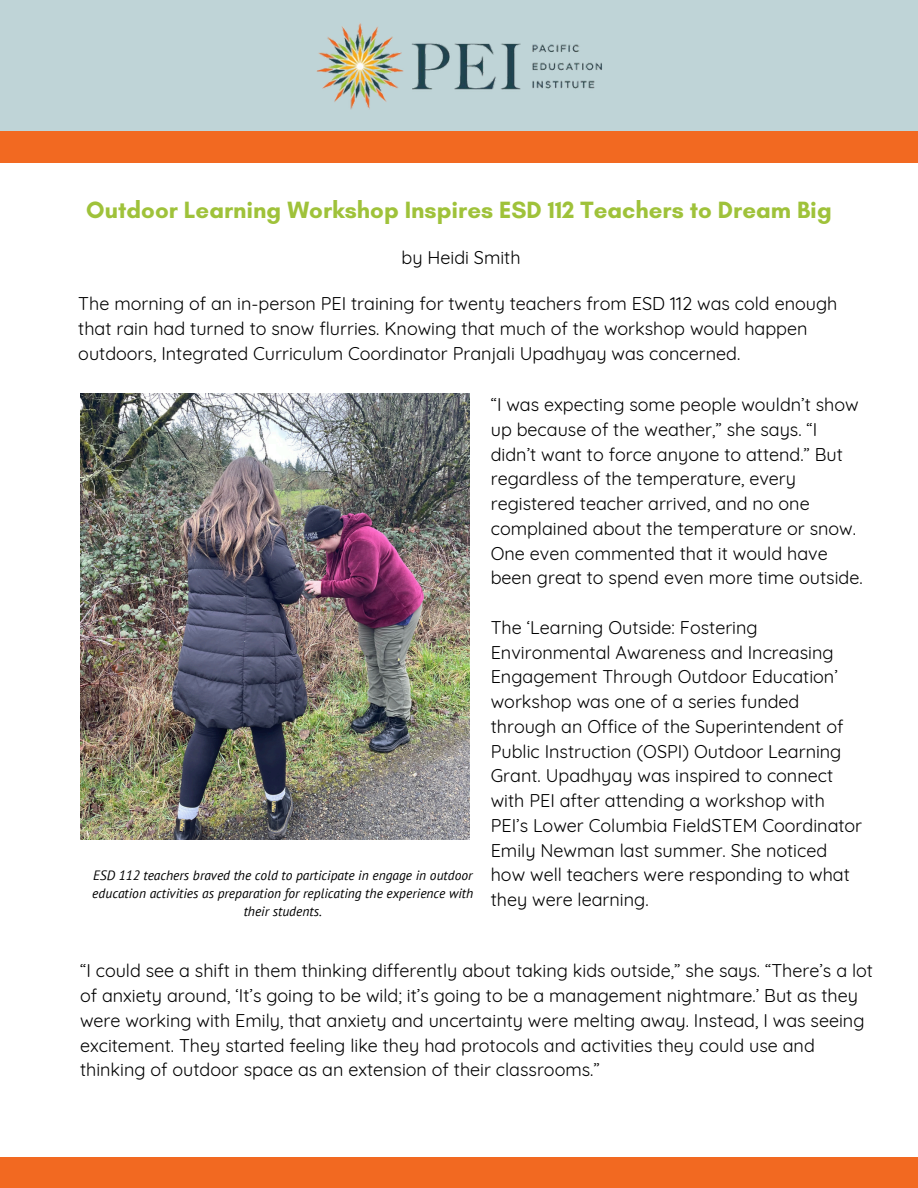
<style>
.page{position:relative;width:918px;height:1188px;background:#fff}
.page>*{position:absolute;margin:0;border:0;box-sizing:border-box;transform-origin:0 0}
.t1{font:700 24px "Glacial Indifference";color:#9fc23a}
.t2{font:18px/24.8px "Quicksand";color:#000}
.t3{font:italic 13.5px/18px "PT Sans";color:#000;text-align:center}
</style>
<div class="page">
<div style="left:0;top:124px;width:918px;height:39px;background:#f26921"></div>
<div style="left:0;top:0;width:918px;height:131px;background:#bfd4d7"></div>
<img style="left:316px;top:23px;width:286px;height:87px">
<div style="left:0;top:1157px;width:918px;height:31px;background:#f26921"></div>
<img style="left:80px;top:394px;width:389px;height:445px">
<h2 class="t1" style="left:86px;top:195px;width:747px">Outdoor Learning Workshop Inspires ESD 112 Teachers to Dream Big</h2>
<h2 class="t2" style="left:402px;top:245px;width:121px">by Heidi Smith</h2>
<p class="t2" style="left:78px;top:291px;width:761px">The morning of an in-person PEI training for twenty teachers from ESD 112 was cold enough that rain had turned to snow flurries. Knowing that much of the workshop would happen outdoors, Integrated Curriculum Coordinator Pranjali Upadhyay was concerned.</p>
<p class="t2" style="left:491px;top:392px;width:373px">“I was expecting some people wouldn’t show up because of the weather,” she says. “I didn’t want to force anyone to attend.” But regardless of the temperature, every registered teacher arrived, and no one complained about the temperature or snow.<br>One even commented that it would have been great to spend even more time outside.</p>
<h2 class="t2" style="left:491px;top:615px;width:373px">The ‘Learning Outside: Fostering Environmental Awareness and Increasing Engagement Through Outdoor Education’ workshop was one of a series funded through an Office of the Superintendent of Public Instruction (OSPI) Outdoor Learning Grant. Upadhyay was inspired to connect with PEI after attending a workshop with PEI’s Lower Columbia FieldSTEM Coordinator Emily Newman last summer. She noticed how well teachers were responding to what they were learning.</h2>
<h2 class="t3" style="left:92px;top:866px;width:382px">ESD 112 teachers braved the cold to participate in engage in outdoor education activities as preparation for replicating the experience with their students.</h2>
<h2 class="t2" style="left:80px;top:958px;width:794px">“I could see a shift in them thinking differently about taking kids outside,” she says. “There’s a lot of anxiety around, ‘It’s going to be wild; it’s going to be a management nightmare.’ But as they were working with Emily, that anxiety and uncertainty were melting away. Instead, I was seeing excitement. They started feeling like they had protocols and activities they could use and thinking of outdoor space as an extension of their classrooms.”</h2>
</div>
